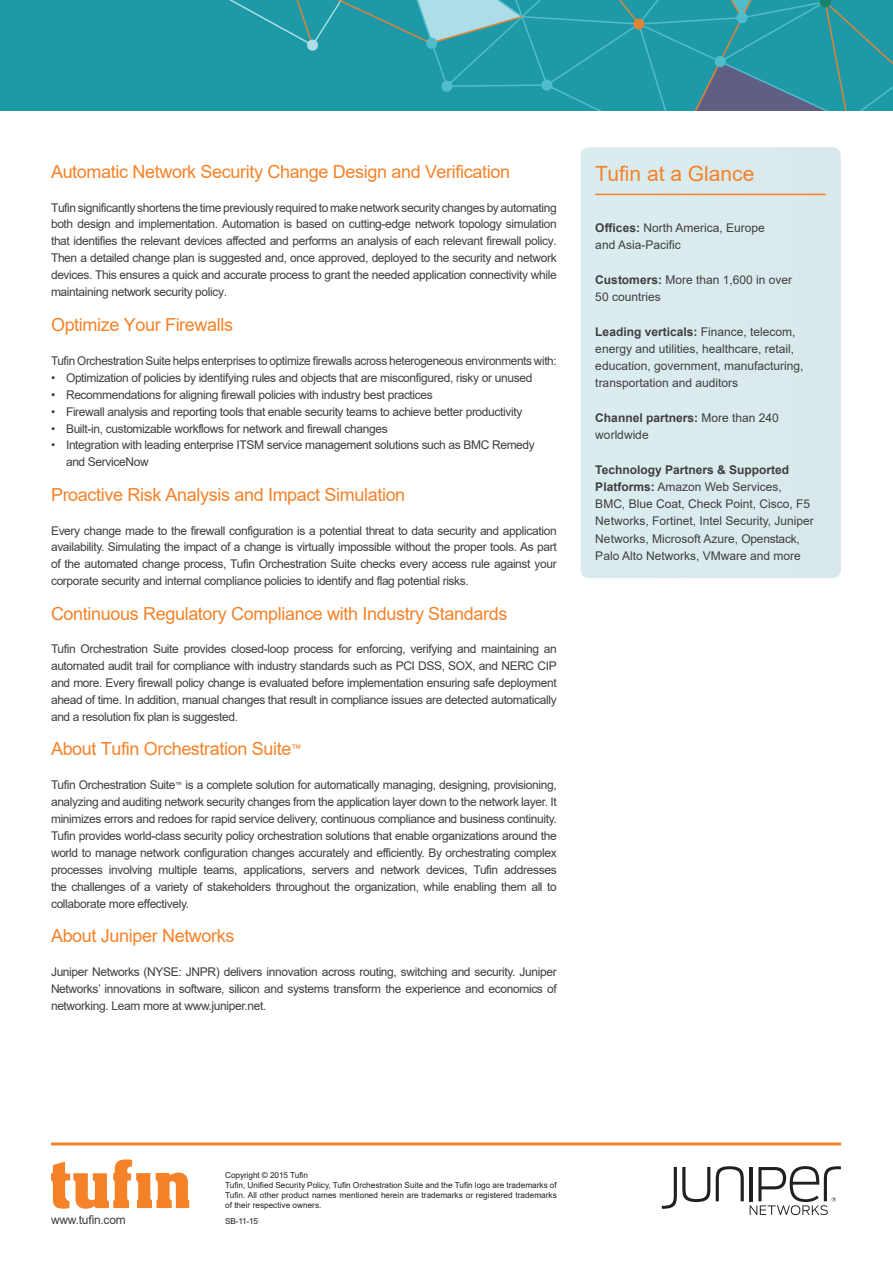
<style>
.page{position:relative;width:893px;height:1263px;background:#fff}
.page>*{position:absolute;margin:0;border:0;box-sizing:border-box;transform-origin:0 0}
.t1{font:21px "Arial";color:#f58229}
.t2{font:18px "Arial";letter-spacing:-.02em;color:#f58229}
.t3{font:12px/17px "Arial";letter-spacing:-.03em;color:#3e3e3f;text-align:justify}
.t4{font:12px/17.2px "Arial";color:#3e3e3f}
.t5{font:8.25px/9.9px "Arial";color:#231f20}
.s1{font-weight:700}
</style>
<div class="page">
<hr style="left:51px;top:1142px;width:790px;height:3px;background:#f58229">
<svg style="left:51px;top:1159px;width:138px;height:50px"></svg>
<div style="left:0;top:0;width:893px;height:111px;background:#1d99a7"></div>
<svg style="left:229px;top:0;width:664px;height:111px"></svg>
<div style="left:581px;top:147px;width:260px;height:431px;background:#daeaed;border-radius:9px"></div>
<hr style="left:595px;top:194px;width:231px;height:1px;background:#f58229">
<svg style="left:716px;top:1166px;width:28px;height:35px"></svg>
<svg style="left:662px;top:1167px;width:48px;height:42px"></svg>
<svg style="left:750px;top:1166px;width:91px;height:49px"></svg>
<h2 class="t2" style="left:51px;top:159px;width:461px">Automatic Network Security Change Design and Verification</h2>
<p class="t3" style="left:51px;top:199px;width:507px">Tufin significantly shortens the time previously required to make network security changes by automating both design and implementation. Automation is based on cutting-edge network topology simulation that identifies the relevant devices affected and performs an analysis of each relevant firewall policy.<br>Then a detailed change plan is suggested and, once approved, deployed to the security and network devices. This ensures a quick and accurate process to grant the needed application connectivity while maintaining network security policy.</p>
<h2 class="t2" style="left:51px;top:312px;width:184px">Optimize Your Firewalls</h2>
<p class="t3" style="left:51px;top:352px;width:507px">Tufin Orchestration Suite helps enterprises to optimize firewalls across heterogeneous environments with:</p>
<p class="t3" style="left:51px;top:369px;width:483px">• Optimization of policies by identifying rules and objects that are misconfigured, risky or unused</p>
<p class="t3" style="left:51px;top:386px;width:383px">• Recommendations for aligning firewall policies with industry best practices</p>
<p class="t3" style="left:51px;top:403px;width:473px">• Firewall analysis and reporting tools that enable security teams to achieve better productivity</p>
<p class="t3" style="left:51px;top:420px;width:338px">• Built-in, customizable workflows for network and firewall changes</p>
<p class="t3" style="left:66px;top:437px;width:470px;text-indent:-15px">• Integration with leading enterprise ITSM service management solutions such as BMC Remedy and ServiceNow</p>
<h2 class="t2" style="left:51px;top:482px;width:356px">Proactive Risk Analysis and Impact Simulation</h2>
<p class="t3" style="left:51px;top:522px;width:507px">Every change made to the firewall configuration is a potential threat to data security and application availability. Simulating the impact of a change is virtually impossible without the proper tools. As part of the automated change process, Tufin Orchestration Suite checks every access rule against your corporate security and internal compliance policies to identify and flag potential risks.</p>
<h2 class="t2" style="left:51px;top:601px;width:458px">Continuous Regulatory Compliance with Industry Standards</h2>
<p class="t3" style="left:51px;top:641px;width:507px">Tufin Orchestration Suite provides closed-loop process for enforcing, verifying and maintaining an automated audit trail for compliance with industry standards such as PCI DSS, SOX, and NERC CIP and more. Every firewall policy change is evaluated before implementation ensuring safe deployment ahead of time. In addition, manual changes that result in compliance issues are detected automatically and a resolution fix plan is suggested.</p>
<h2 class="t2" style="left:51px;top:737px;width:252px">About Tufin Orchestration Suite<sup>™</sup></h2>
<p class="t3" style="left:51px;top:777px;width:507px">Tufin Orchestration Suite<sup>™</sup> is a complete solution for automatically managing, designing, provisioning, analyzing and auditing network security changes from the application layer down to the network layer. It minimizes errors and redoes for rapid service delivery, continuous compliance and business continuity.<br>Tufin provides world-class security policy orchestration solutions that enable organizations around the world to manage network configuration changes accurately and efficiently. By orchestrating complex processes involving multiple teams, applications, servers and network devices, Tufin addresses the challenges of a variety of stakeholders throughout the organization, while enabling them all to collaborate more effectively.</p>
<h2 class="t2" style="left:51px;top:923px;width:185px">About Juniper Networks</h2>
<p class="t3" style="left:51px;top:963px;width:507px">Juniper Networks (NYSE: JNPR) delivers innovation across routing, switching and security. Juniper Networks’ innovations in software, silicon and systems transform the experience and economics of networking. Learn more at www.juniper.net.</p>
<h1 class="t1" style="left:595px;top:159px;width:161px">Tufin at a Glance</h1>
<p class="t4" style="left:595px;top:219px;width:171px"><span class="s1">Offices:</span> North America, Europe and Asia-Pacific</p>
<p class="t4" style="left:595px;top:271px;width:198px"><span class="s1">Customers:</span> More than 1,600 in over<br>50 countries</p>
<p class="t4" style="left:595px;top:323px;width:210px"><span class="s1">Leading verticals:</span> Finance, telecom, energy and utilities, healthcare, retail, education, government, manufacturing, transportation and auditors</p>
<p class="t4" style="left:595px;top:409px;width:185px"><span class="s1">Channel partners:</span> More than 240 worldwide</p>
<p class="t4" style="left:595px;top:461px;width:220px"><span class="s1">Technology Partners &amp; Supported Platforms:</span> Amazon Web Services, BMC, Blue Coat, Check Point, Cisco, F5<br>Networks, Fortinet, Intel Security, Juniper Networks, Microsoft Azure, Openstack, Palo Alto Networks, VMware and more</p>
<p class="t3" style="left:51px;top:1211px;width:76px">www.tufin.com</p>
<p class="t5" style="left:225px;top:1170px;width:333px">Copyright © 2015 Tufin<br>Tufin, Unified Security Policy, Tufin Orchestration Suite and the Tufin logo are trademarks of Tufin. All other product names mentioned herein are trademarks or registered trademarks of their respective owners.</p>
<p class="t5" style="left:225px;top:1216px;width:35px">SB-11-15</p>
</div>
